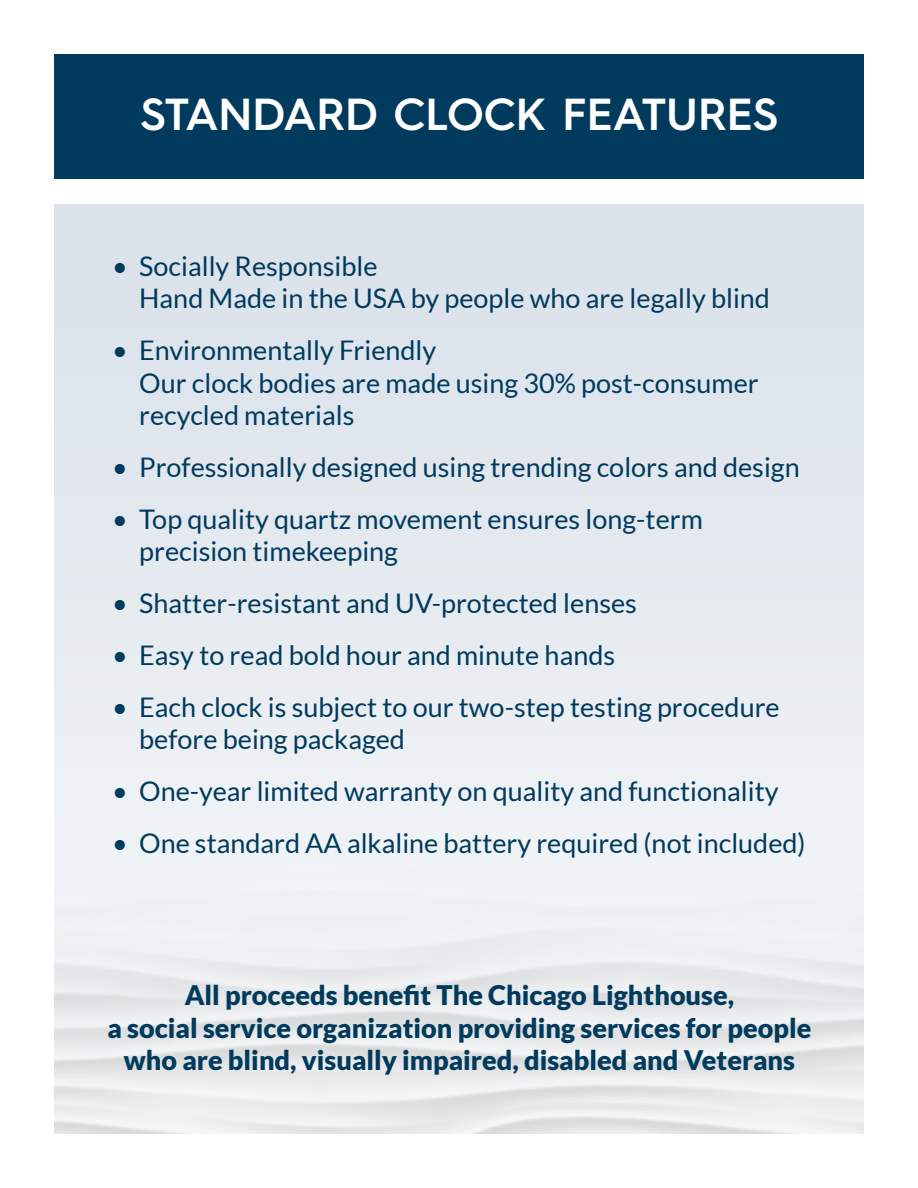
<style>
.page{position:relative;width:918px;height:1188px;background:#fff}
.page>*{position:absolute;margin:0;border:0;box-sizing:border-box;transform-origin:0 0}
.t1{font:600 45px "Hurme Geometric Sans 4";color:#fff}
.t2{font:27px/32.4px "Lato";color:#003a5d}
.t3{font:900 27px/32.4px "Lato";color:#003a5d;text-align:center}
</style>
<div class="page">
<div style="left:54px;top:54px;width:810px;height:124px;background:#003a5d"></div>
<div style="left:54px;top:205px;width:810px;height:929px;background:#e6eaef"></div>
<h1 class="t1" style="left:140px;top:88px;width:640px">STANDARD CLOCK FEATURES</h1>
<p class="t2" style="left:139px;top:252px;width:632px;text-indent:-27px">• Socially Responsible<br>Hand Made in the USA by people who are legally blind</p>
<p class="t2" style="left:139px;top:336px;width:621px;text-indent:-27px">• Environmentally Friendly<br>Our clock bodies are made using 30% post-consumer recycled materials</p>
<p class="t2" style="left:112px;top:453px;width:689px">• Professionally designed using trending colors and design</p>
<p class="t2" style="left:139px;top:505px;width:565px;text-indent:-27px">• Top quality quartz movement ensures long-term precision timekeeping</p>
<p class="t2" style="left:112px;top:589px;width:526px">• Shatter-resistant and UV-protected lenses</p>
<p class="t2" style="left:112px;top:641px;width:504px">• Easy to read bold hour and minute hands</p>
<p class="t2" style="left:139px;top:693px;width:642px;text-indent:-27px">• Each clock is subject to our two-step testing procedure before being packaged</p>
<p class="t2" style="left:112px;top:777px;width:668px">• One-year limited warranty on quality and functionality</p>
<p class="t2" style="left:112px;top:829px;width:695px">• One standard AA alkaline battery required (not included)</p>
<p class="t3" style="left:107px;top:979px;width:706px">All proceeds benefit The Chicago Lighthouse,<br>a social service organization providing services for people who are blind, visually impaired, disabled and Veterans</p>
</div>
